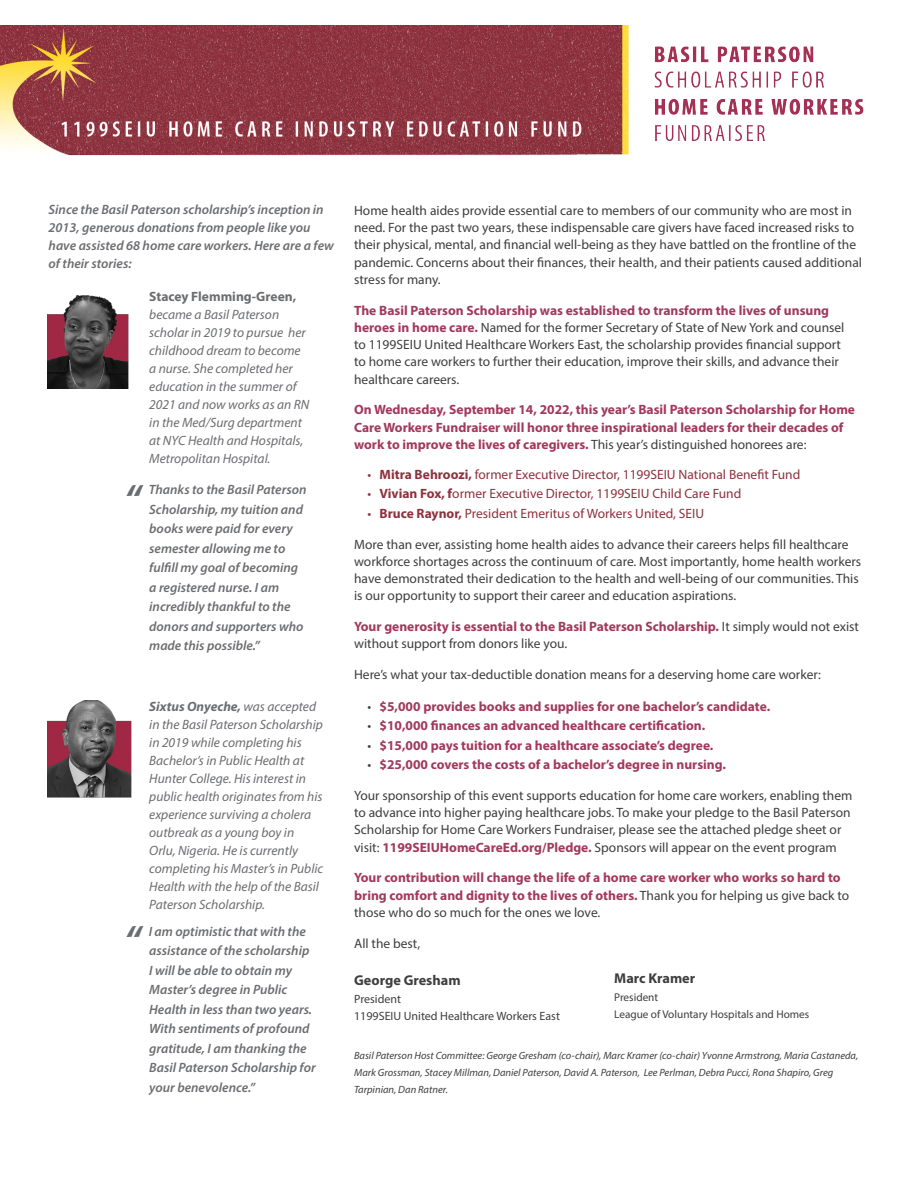
<style>
.page{position:relative;width:918px;height:1188px;background:#fff}
.page>*{position:absolute;margin:0;border:0;box-sizing:border-box;transform-origin:0 0}
.Quote_2{font:italic 600 42.45px "Myriad Pro";color:#6c6d70}
.Main{font:700 14.25px "Myriad Pro";color:#3e3e3f}
.Main-2{font:13.5px/17.2px "Myriad Pro";color:#3e3e3f}
.Main-3{font:700 13.5px/17.2px "Myriad Pro";color:#a1395d}
.Quote_2-2{font:italic 600 13.5px/19.5px "Myriad Pro";color:#6c6d70}
.Bio_narrative{font:italic 13.5px/18px "Myriad Pro";color:#6c6d70}
.t1{font:13.5px "Myriad Pro";color:#8d323e}
.Main-4{font:12px/17.2px "Myriad Pro";color:#3e3e3f}
.Main-5{font:11.25px/17.2px "Myriad Pro";color:#3e3e3f}
.Main-6{font:italic 10.5px/17.2px "Myriad Pro";color:#3e3e3f}
.s1{font-weight:700;font-style:normal}
.s2{font-weight:700}
.s3{font-weight:700;color:#a1395d}
.s4{font-weight:400;color:#3e3e3f}
</style>
<div class="page">
<img style="left:0;top:26px;width:864px;height:130px">
<img style="left:47px;top:295px;width:82px;height:94px">
<img style="left:47px;top:700px;width:85px;height:98px">
<p class="Quote_2-2" style="left:49px;top:200px;width:287px;line-height:18px">Since the Basil Paterson scholarship’s inception in 2013, generous donations from people like you have assisted 68 home care workers. Here are a few of their stories:</p>
<p class="Bio_narrative" style="left:149px;top:287px;width:162px"><span class="s1">Stacey Flemming-Green, </span>became a Basil Paterson scholar in 2019 to pursue her childhood dream to become a nurse. She completed her education in the summer of<br>2021 and now works as an RN in the Med/Surg department at NYC Health and Hospitals,<br>Metropolitan Hospital.</p>
<p class="Quote_2" style="left:124px;top:473px;width:19px">“</p>
<p class="Quote_2-2" style="left:149px;top:480px;width:159px">Thanks to the Basil Paterson<br>Scholarship, my tuition and books were paid for every semester allowing me to fulfill my goal of becoming a registered nurse. I am incredibly thankful to the donors and supporters who made this possible.”</p>
<p class="Bio_narrative" style="left:149px;top:697px;width:175px"><span class="s2">Sixtus Onyeche,</span> was accepted in the Basil Paterson Scholarship in 2019 while completing his<br>Bachelor’s in Public Health at<br>Hunter College. His interest in public health originates from his experience surviving a cholera outbreak as a young boy in<br>Orlu, Nigeria. He is currently completing his Master’s in Public<br>Health with the help of the Basil<br>Paterson Scholarship.</p>
<p class="Quote_2" style="left:124px;top:914px;width:19px">“</p>
<p class="Quote_2-2" style="left:149px;top:921px;width:169px">I am optimistic that with the assistance of the scholarship<br>I will be able to obtain my<br>Master’s degree in Public<br>Health in less than two years.<br>With sentiments of profound gratitude, I am thanking the<br>Basil Paterson Scholarship for your benevolence.”</p>
<p class="Main-2" style="left:354px;top:201px;width:509px">Home health aides provide essential care to members of our community who are most in need. For the past two years, these indispensable care givers have faced increased risks to their physical, mental, and financial well-being as they have battled on the frontline of the pandemic. Concerns about their finances, their health, and their patients caused additional stress for many.</p>
<p class="Main-2" style="left:354px;top:301px;width:492px"><span class="s3">The Basil Paterson Scholarship was established to transform the lives of unsung heroes in home care.</span> Named for the former Secretary of State of New York and counsel to 1199SEIU United Healthcare Workers East, the scholarship provides financial support to home care workers to further their education, improve their skills, and advance their healthcare careers.</p>
<p class="Main-3" style="left:354px;top:401px;width:502px">On Wednesday, September 14, 2022, this year’s Basil Paterson Scholarship for Home<br>Care Workers Fundraiser will honor three inspirational leaders for their decades of work to improve the lives of caregivers. <span class="s4">This year’s distinguished honorees are:</span></p>
<p class="t1" style="left:368px;top:466px;width:434px">• <span class="s2">Mitra Behroozi,</span> former Executive Director, 1199SEIU National Benefit Fund</p>
<p class="t1" style="left:368px;top:485px;width:375px">• <span class="s2">Vivian Fox, f</span>ormer Executive Director, 1199SEIU Child Care Fund</p>
<p class="t1" style="left:368px;top:505px;width:338px">• <span class="s2">Bruce Raynor,</span> President Emeritus of Workers United, SEIU</p>
<p class="Main-2" style="left:354px;top:535px;width:509px">More than ever, assisting home health aides to advance their careers helps fill healthcare workforce shortages across the continuum of care. Most importantly, home health workers have demonstrated their dedication to the health and well-being of our communities. This is our opportunity to support their career and education aspirations.</p>
<p class="Main-3" style="left:354px;top:617px;width:506px">Your generosity is essential to the Basil Paterson Scholarship. <span class="s4">It simply would not exist without support from donors like you.</span></p>
<p class="Main-2" style="left:354px;top:666px;width:468px">Here’s what your tax-deductible donation means for a deserving home care worker:</p>
<p class="Main-3" style="left:368px;top:697px;width:404px"><span class="s4">•</span> $5,000 provides books and supplies for one bachelor’s candidate.</p>
<p class="Main-3" style="left:368px;top:716px;width:339px"><span class="s4">•</span> $10,000 finances an advanced healthcare certification.</p>
<p class="Main-3" style="left:368px;top:736px;width:347px"><span class="s4">•</span> $15,000 pays tuition for a healthcare associate’s degree.</p>
<p class="Main-3" style="left:368px;top:755px;width:360px"><span class="s4">•</span> $25,000 covers the costs of a bachelor’s degree in nursing.</p>
<p class="Main-2" style="left:354px;top:786px;width:500px">Your sponsorship of this event supports education for home care workers, enabling them to advance into higher paying healthcare jobs. To make your pledge to the Basil Paterson Scholarship for Home Care Workers Fundraiser, please see the attached pledge sheet or visit: <span class="s3">1199SEIUHomeCareEd.org/Pledge.</span> Sponsors will appear on the event program</p>
<p class="Main-3" style="left:354px;top:869px;width:497px">Your contribution will change the life of a home care worker who works so hard to bring comfort and dignity to the lives of others. <span class="s4">Thank you for helping us give back to those who do so much for the ones we love.</span></p>
<p class="Main-2" style="left:354px;top:934px;width:68px">All the best,</p>
<p class="Main" style="left:354px;top:971px;width:108px">George Gresham</p>
<p class="Main-4" style="left:354px;top:990px;width:207px">President<br>1199SEIU United Healthcare Workers East</p>
<p class="Main" style="left:614px;top:969px;width:82px">Marc Kramer</p>
<p class="Main-5" style="left:614px;top:988px;width:197px">President<br>League of Voluntary Hospitals and Homes</p>
<p class="Main-6" style="left:354px;top:1046px;width:506px">Basil Paterson Host Committee: George Gresham (co-chair), Marc Kramer (co-chair) Yvonne Armstrong, Maria Castaneda,<br>Mark Grossman, Stacey Millman, Daniel Paterson, David A. Paterson, Lee Perlman, Debra Pucci, Rona Shapiro, Greg<br>Tarpinian, Dan Ratner.</p>
</div>
